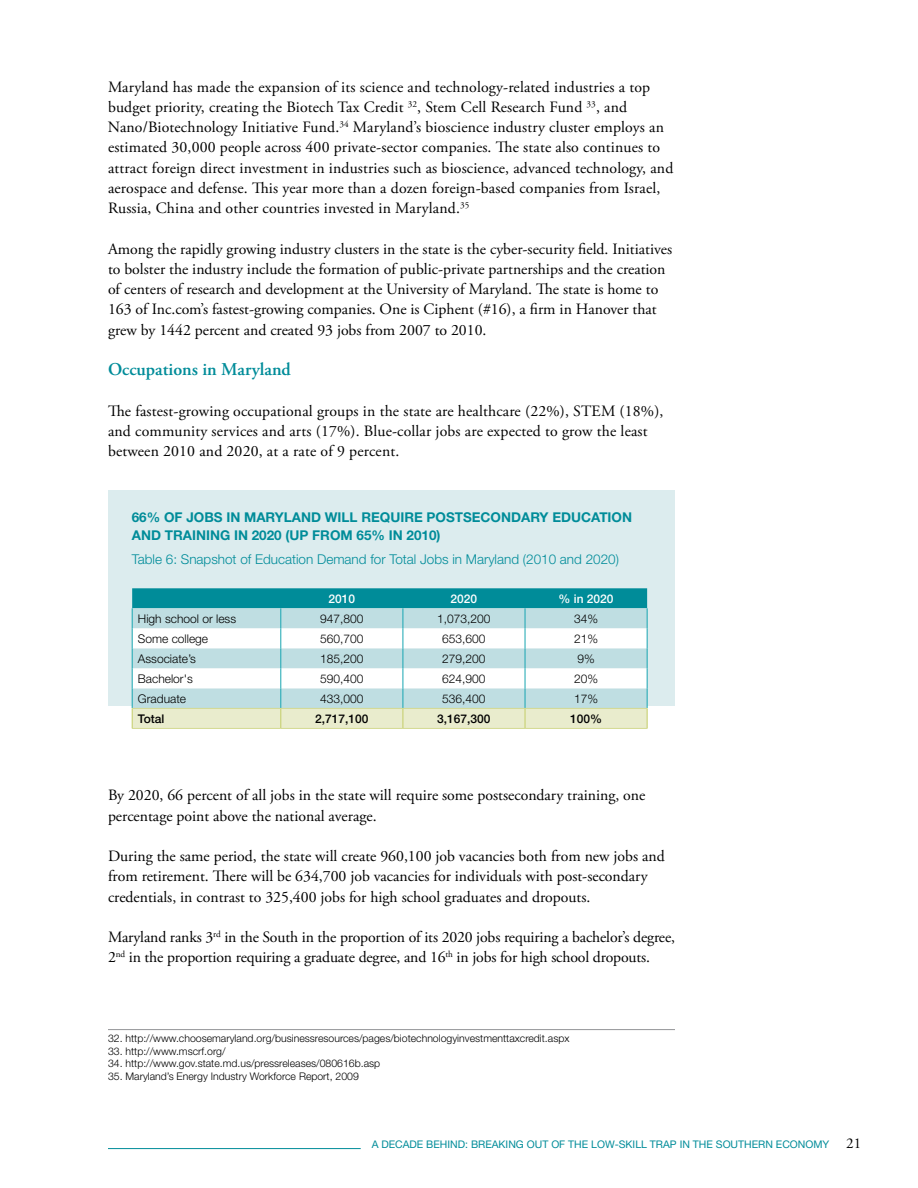
<style>
.page{position:relative;width:918px;height:1188px;background:#fff}
.page>*{position:absolute;margin:0;border:0;box-sizing:border-box;transform-origin:0 0}
.t1{font:600 18px "Adobe Garamond Pro";color:#008c99}
.t2{font:15.75px/20.2px "Adobe Garamond Pro";color:#000}
.t3{font:700 13.5px/18px "Helvetica Neue LT Std";color:#008c99}
.t4{font:300 13.5px "Helvetica Neue LT Std";color:#008c99}
.t5{font:300 12px "Helvetica Neue LT Std";color:#000}
.t6{font:500 12px "Helvetica Neue LT Std";color:#000}
.t7{font:500 12px "Helvetica Neue LT Std";color:#fff}
.t8{font:300 10.5px "Helvetica Neue LT Std";color:#000}
.t9{font:10.5px "Helvetica Neue LT Std";color:#008c99}
.s1{font-family:"Adobe Garamond Pro";font-size:15px;color:#000}
</style>
<div class="page">
<hr style="left:108px;top:1148px;width:253px;height:1px;background:#008c99">
<hr style="left:108px;top:1029px;width:567px;height:1px;background:#939598">
<div style="left:108px;top:490px;width:567px;height:216px;background:#dcecee"></div>
<hr style="left:132px;top:728px;width:149px;height:1px;background:#d3d991">
<hr style="left:281px;top:728px;width:122px;height:1px;background:#d3d991">
<hr style="left:403px;top:728px;width:122px;height:1px;background:#d3d991">
<hr style="left:525px;top:728px;width:123px;height:1px;background:#d3d991">
<svg style="left:132px;top:588px;width:516px;height:140px;background:#badddb"></svg>
<p class="t2" style="left:108px;top:77px;width:567px">Maryland has made the expansion of its science and technology-related industries a top budget priority, creating the Biotech Tax Credit <sup>32</sup>, Stem Cell Research Fund <sup>33</sup>, and Nano/Biotechnology Initiative Fund.<sup>34</sup> Maryland’s bioscience industry cluster employs an estimated 30,000 people across 400 private-sector companies. The state also continues to attract foreign direct investment in industries such as bioscience, advanced technology, and aerospace and defense. This year more than a dozen foreign-based companies from Israel, Russia, China and other countries invested in Maryland.<sup>35</sup></p>
<p class="t2" style="left:108px;top:239px;width:566px">Among the rapidly growing industry clusters in the state is the cyber-security field. Initiatives to bolster the industry include the formation of public-private partnerships and the creation of centers of research and development at the University of Maryland. The state is home to 163 of Inc.com’s fastest-growing companies. One is Ciphent (#16), a firm in Hanover that grew by 1442 percent and created 93 jobs from 2007 to 2010.</p>
<p class="t1" style="left:108px;top:359px;width:184px">Occupations in Maryland</p>
<p class="t2" style="left:108px;top:401px;width:486px">The fastest-growing occupational groups in the state are healthcare (22%), STEM</p>
<p class="t2" style="left:108px;top:401px;width:557px;text-indent:512px">(18%), and community services and arts (17%). Blue-collar jobs are expected to grow the least between 2010 and 2020, at a rate of 9 percent.</p>
<p class="t3" style="left:132px;top:507px;width:502px">66% OF JOBS IN MARYLAND WILL REQUIRE POSTSECONDARY EDUCATION<br>AND TRAINING IN 2020 (UP FROM 65% IN 2010)</p>
<p class="t4" style="left:132px;top:551px;width:489px">Table 6: Snapshot of Education Demand for Total Jobs in Maryland (2010 and 2020)</p>
<p class="t7" style="left:329px;top:591px;width:28px">2010</p>
<p class="t7" style="left:451px;top:591px;width:28px">2020</p>
<p class="t7" style="left:559px;top:591px;width:57px">% in 2020</p>
<p class="t5" style="left:138px;top:611px;width:100px">High school or less</p>
<p class="t5" style="left:320px;top:611px;width:45px">947,800</p>
<p class="t5" style="left:437px;top:611px;width:55px">1,073,200</p>
<p class="t5" style="left:574px;top:611px;width:26px">34%</p>
<p class="t5" style="left:138px;top:631px;width:72px">Some college</p>
<p class="t5" style="left:320px;top:631px;width:45px">560,700</p>
<p class="t5" style="left:442px;top:631px;width:45px">653,600</p>
<p class="t5" style="left:574px;top:631px;width:26px">21%</p>
<p class="t5" style="left:138px;top:651px;width:60px">Associate’s</p>
<p class="t5" style="left:320px;top:651px;width:45px">185,200</p>
<p class="t5" style="left:442px;top:651px;width:45px">279,200</p>
<p class="t5" style="left:577px;top:651px;width:19px">9%</p>
<p class="t5" style="left:138px;top:671px;width:56px">Bachelor's</p>
<p class="t5" style="left:320px;top:671px;width:45px">590,400</p>
<p class="t5" style="left:442px;top:671px;width:45px">624,900</p>
<p class="t5" style="left:574px;top:671px;width:26px">20%</p>
<p class="t5" style="left:138px;top:691px;width:50px">Graduate</p>
<p class="t5" style="left:320px;top:691px;width:45px">433,000</p>
<p class="t5" style="left:442px;top:691px;width:45px">536,400</p>
<p class="t5" style="left:574px;top:691px;width:26px">17%</p>
<p class="t6" style="left:138px;top:711px;width:28px">Total</p>
<p class="t6" style="left:315px;top:711px;width:55px">2,717,100</p>
<p class="t6" style="left:437px;top:711px;width:55px">3,167,300</p>
<p class="t6" style="left:570px;top:711px;width:34px">100%</p>
<p class="t2" style="left:108px;top:786px;width:539px">By 2020, 66 percent of all jobs in the state will require some postsecondary training, one percentage point above the national average.</p>
<p class="t2" style="left:108px;top:846px;width:558px">During the same period, the state will create 960,100 job vacancies both from new jobs and from retirement. There will be 634,700 job vacancies for individuals with post-secondary credentials, in contrast to 325,400 jobs for high school graduates and dropouts.</p>
<p class="t2" style="left:108px;top:927px;width:569px">Maryland ranks 3<sup>rd</sup> in the South in the proportion of its 2020 jobs requiring a bachelor’s degree,<br>2<sup>nd</sup> in the proportion requiring a graduate degree, and 16<sup>th</sup> in jobs for high school dropouts.</p>
<p class="t8" style="left:108px;top:1032px;width:463px">32. http://www.choosemaryland.org/businessresources/pages/biotechnologyinvestmenttaxcredit.aspx</p>
<p class="t8" style="left:108px;top:1045px;width:119px">33. http://www.mscrf.org/</p>
<p class="t8" style="left:108px;top:1057px;width:274px">34. http://www.gov.state.md.us/pressreleases/080616b.asp</p>
<p class="t8" style="left:108px;top:1070px;width:252px">35. Maryland’s Energy Industry Workforce Report, 2009</p>
<p class="t9" style="left:372px;top:1138px;width:491px">A DECADE BEHIND: BREAKING OUT OF THE LOW-SKILL TRAP IN THE SOUTHERN ECONOMY <span class="s1">21</span></p>
</div>
